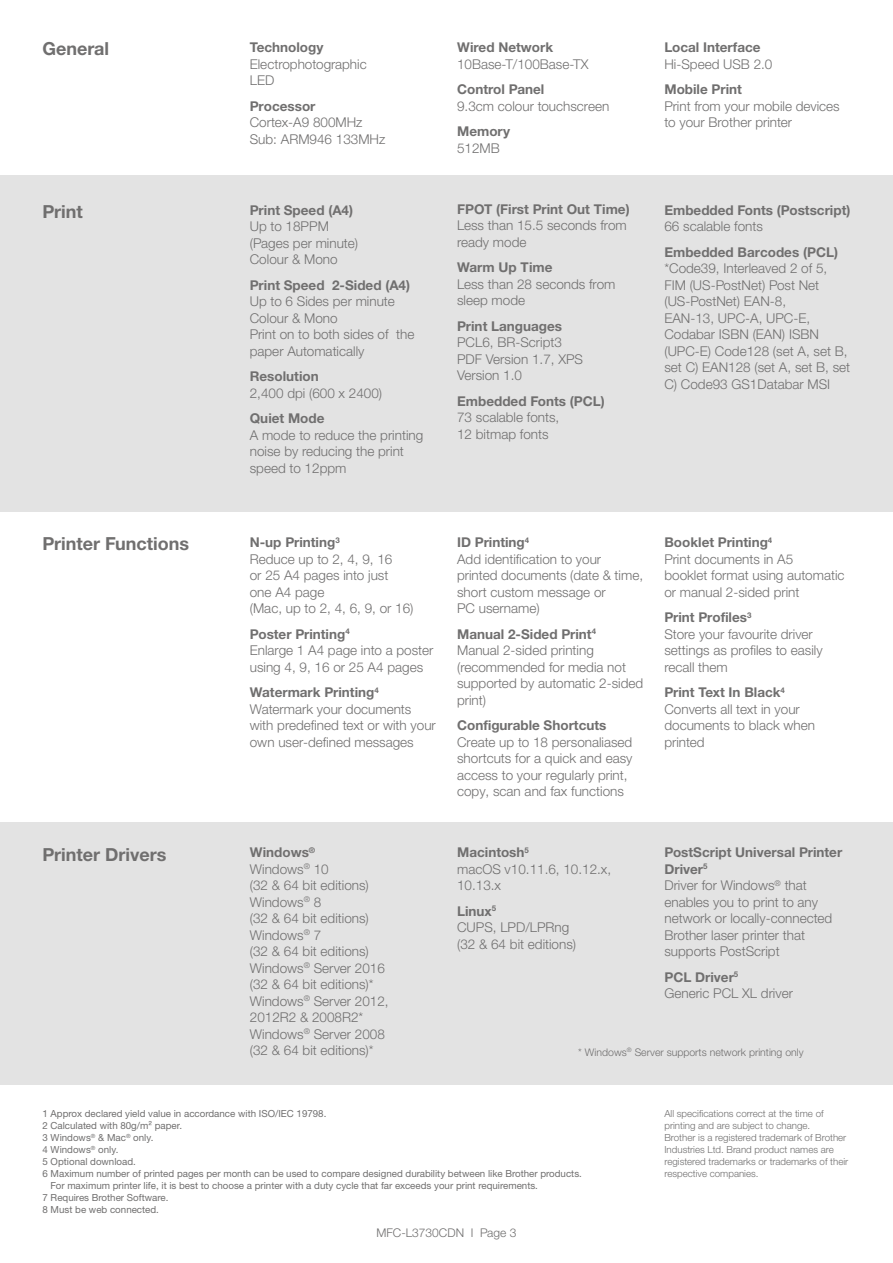
<style>
.page{position:relative;width:893px;height:1263px;background:#fff}
.page>*{position:absolute;margin:0;border:0;box-sizing:border-box;transform-origin:0 0}
.t1{font:700 18px "Helvetica Neue LTW1 G";color:#706f6f}
.t2{font:300 13.5px/16.5px "Helvetica Neue LTW1 G";color:#706f6f}
.t3{font:700 13.5px "Helvetica Neue LTW1 G";color:#706f6f}
.t4{font:300 12px "Helvetica Neue LTW1 G";color:#706f6f}
.t5{font:300 10.5px "Helvetica Neue LTW1 G";color:#706f6f}
.t6{font:9.75px "Helvetica Neue LTW1 G";color:#706f6f}
.t7{font:300 9.75px/12px "Helvetica Neue LTW1 G";color:#706f6f}
.s1{font-weight:700}
</style>
<div class="page">
<div style="left:0;top:175px;width:893px;height:337px;background:#e3e3e3"></div>
<div style="left:0;top:822px;width:893px;height:262px;background:#e3e3e3"></div>
<h1 class="t1" style="left:43px;top:38px;width:68px">General</h1>
<p class="t3" style="left:250px;top:39px;width:75px">Technology</p>
<p class="t2" style="left:250px;top:56px;width:118px">Electrophotographic<br>LED</p>
<p class="t3" style="left:250px;top:98px;width:67px">Processor</p>
<p class="t2" style="left:250px;top:114px;width:137px">Cortex-A9 800MHz<br>Sub: ARM946 133MHz</p>
<h1 class="t1" style="left:43px;top:200px;width:42px">Print</h1>
<p class="t3" style="left:250px;top:202px;width:105px">Print Speed (A4)</p>
<p class="t2" style="left:250px;top:218px;width:110px">Up to 18PPM (Pages per minute)<br>Colour &amp; Mono</p>
<p class="t3" style="left:250px;top:277px;width:162px">Print Speed 2-Sided (A4)</p>
<p class="t2" style="left:250px;top:293px;width:166px">Up to 6 Sides per minute<br>Colour &amp; Mono<br>Print on to both sides of the paper Automatically</p>
<p class="t3" style="left:250px;top:368px;width:70px">Resolution</p>
<p class="t2" style="left:250px;top:385px;width:134px">2,400 dpi (600 x 2400)</p>
<p class="t3" style="left:250px;top:410px;width:76px">Quiet Mode</p>
<p class="t2" style="left:250px;top:427px;width:175px">A mode to reduce the printing noise by reducing the print speed to 12ppm</p>
<p class="t3" style="left:457px;top:39px;width:98px">Wired Network</p>
<p class="t2" style="left:457px;top:56px;width:133px">10Base-T/100Base-TX</p>
<p class="t3" style="left:457px;top:81px;width:89px">Control Panel</p>
<p class="t2" style="left:457px;top:98px;width:154px">9.3cm colour touchscreen</p>
<p class="t3" style="left:457px;top:123px;width:54px">Memory</p>
<p class="t2" style="left:457px;top:140px;width:44px">512MB</p>
<p class="t3" style="left:457px;top:201px;width:174px">FPOT (First Print Out Time)</p>
<p class="t2" style="left:457px;top:217px;width:171px">Less than 15.5 seconds from ready mode</p>
<p class="t3" style="left:457px;top:259px;width:97px">Warm Up Time</p>
<p class="t2" style="left:457px;top:276px;width:160px">Less than 28 seconds from sleep mode</p>
<p class="t3" style="left:457px;top:318px;width:107px">Print Languages</p>
<p class="t2" style="left:457px;top:334px;width:127px">PCL6, BR-Script3<br>PDF Version 1.7, XPS<br>Version 1.0</p>
<p class="t3" style="left:457px;top:393px;width:149px">Embedded Fonts (PCL)</p>
<p class="t2" style="left:457px;top:409px;width:104px">73 scalable fonts,<br>12 bitmap fonts</p>
<p class="t3" style="left:664px;top:39px;width:98px">Local Interface</p>
<p class="t2" style="left:664px;top:56px;width:110px">Hi-Speed USB 2.0</p>
<p class="t3" style="left:664px;top:81px;width:79px">Mobile Print</p>
<p class="t2" style="left:664px;top:98px;width:177px">Print from your mobile devices to your Brother printer</p>
<p class="t3" style="left:664px;top:202px;width:188px">Embedded Fonts (Postscript)</p>
<p class="t2" style="left:664px;top:218px;width:100px">66 scalable fonts</p>
<p class="t3" style="left:664px;top:244px;width:175px">Embedded Barcodes (PCL)</p>
<p class="t2" style="left:664px;top:260px;width:187px">*Code39, Interleaved 2 of 5,<br>FIM (US-PostNet) Post Net (US-PostNet) EAN-8,<br>EAN-13, UPC-A, UPC-E,<br>Codabar ISBN (EAN) ISBN (UPC-E) Code128 (set A, set B, set C) EAN128 (set A, set B, set<br>C) Code93 GS1Databar MSI</p>
<h1 class="t1" style="left:43px;top:533px;width:148px">Printer Functions</h1>
<p class="t2" style="left:250px;top:534px;width:165px"><span class="s1">N-up Printing</span><sup>3<br></sup>Reduce up to 2, 4, 9, 16<br>or 25 A4 pages into just one A4 page<br>(Mac, up to 2, 4, 6, 9, or 16)</p>
<p class="t2" style="left:250px;top:626px;width:185px"><span class="s1">Poster Printing</span><sup>4<br></sup>Enlarge 1 A4 page into a poster using 4, 9, 16 or 25 A4 pages</p>
<p class="t2" style="left:250px;top:684px;width:188px"><span class="s1">Watermark Printing</span><sup>4<br></sup>Watermark your documents with predefined text or with your own user-defined messages</p>
<p class="t2" style="left:457px;top:534px;width:188px"><span class="s1">ID Printing</span><sup>4<br></sup>Add identification to your printed documents (date &amp; time, short custom message or<br>PC username)</p>
<p class="t2" style="left:457px;top:626px;width:188px"><span class="s1">Manual 2-Sided Print</span><sup>4<br></sup>Manual 2-sided printing (recommended for media not supported by automatic 2-sided print)</p>
<p class="t3" style="left:457px;top:717px;width:151px">Configurable Shortcuts</p>
<p class="t2" style="left:457px;top:734px;width:177px">Create up to 18 personaliased shortcuts for a quick and easy access to your regularly print, copy, scan and fax functions</p>
<p class="t2" style="left:664px;top:534px;width:182px"><span class="s1">Booklet Printing</span><sup>4<br></sup>Print documents in A5<br>booklet format using automatic or manual 2-sided print</p>
<p class="t2" style="left:664px;top:609px;width:160px"><span class="s1">Print Profiles</span><sup>3<br></sup>Store your favourite driver settings as profiles to easily recall them</p>
<p class="t2" style="left:664px;top:684px;width:152px"><span class="s1">Print Text In Black</span><sup>4<br></sup>Converts all text in your documents to black when printed</p>
<h1 class="t1" style="left:43px;top:843px;width:125px">Printer Drivers</h1>
<p class="t2" style="left:250px;top:844px;width:140px"><span class="s1">Windows</span><sup>®<br></sup>Windows<sup>®</sup> 10<br>(32 &amp; 64 bit editions)<br>Windows<sup>®</sup> 8<br>(32 &amp; 64 bit editions)<br>Windows<sup>®</sup> 7<br>(32 &amp; 64 bit editions)<br>Windows<sup>®</sup> Server 2016 (32 &amp; 64 bit editions)*<br>Windows<sup>®</sup> Server 2012,<br>2012R2 &amp; 2008R2*<br>Windows<sup>®</sup> Server 2008 (32 &amp; 64 bit editions)*</p>
<p class="t2" style="left:457px;top:844px;width:156px"><span class="s1">Macintosh</span><sup>5<br></sup>macOS v10.11.6, 10.12.x,<br>10.13.x</p>
<p class="t2" style="left:664px;top:844px;width:179px"><span class="s1">PostScript Universal Printer<br>Driver</span><sup>5<br></sup>Driver for Windows<sup>®</sup> that enables you to print to any network or locally-connected<br>Brother laser printer that supports PostScript</p>
<p class="t2" style="left:664px;top:969px;width:130px"><span class="s1">PCL Driver</span><sup>5<br></sup>Generic PCL XL driver</p>
<p class="t2" style="left:457px;top:903px;width:121px"><span class="s1">Linux</span><sup>5<br></sup>CUPS, LPD/LPRng (32 &amp; 64 bit editions)</p>
<p class="t5" style="left:578px;top:1045px;width:227px">* Windows<sup>®</sup> Server supports network printing only</p>
<p class="t6" style="left:43px;top:1107px;width:285px">1 Approx declared yield value in accordance with ISO/IEC 19798.</p>
<p class="t6" style="left:43px;top:1119px;width:141px">2 Calculated with 80g/m² paper.</p>
<p class="t6" style="left:43px;top:1131px;width:113px">3 Windows<sup>®</sup> &amp; Mac<sup>®</sup> only.</p>
<p class="t6" style="left:43px;top:1143px;width:77px">4 Windows<sup>®</sup> only.</p>
<p class="t6" style="left:43px;top:1155px;width:95px">5 Optional download.</p>
<p class="t6" style="left:43px;top:1167px;width:541px">6 Maximum number of printed pages per month can be used to compare designed durability between like Brother products.</p>
<p class="t6" style="left:51px;top:1179px;width:489px">For maximum printer life, it is best to choose a printer with a duty cycle that far exceeds your print requirements.</p>
<p class="t6" style="left:43px;top:1191px;width:127px">7 Requires Brother Software.</p>
<p class="t6" style="left:43px;top:1203px;width:118px">8 Must be web connected.</p>
<p class="t4" style="left:376px;top:1226px;width:141px">MFC-L3730CDN I Page 3</p>
<p class="t7" style="left:664px;top:1107px;width:185px">All specifications correct at the time of printing and are subject to change.<br>Brother is a registered trademark of Brother Industries Ltd. Brand product names are registered trademarks or trademarks of their respective companies.</p>
</div>
